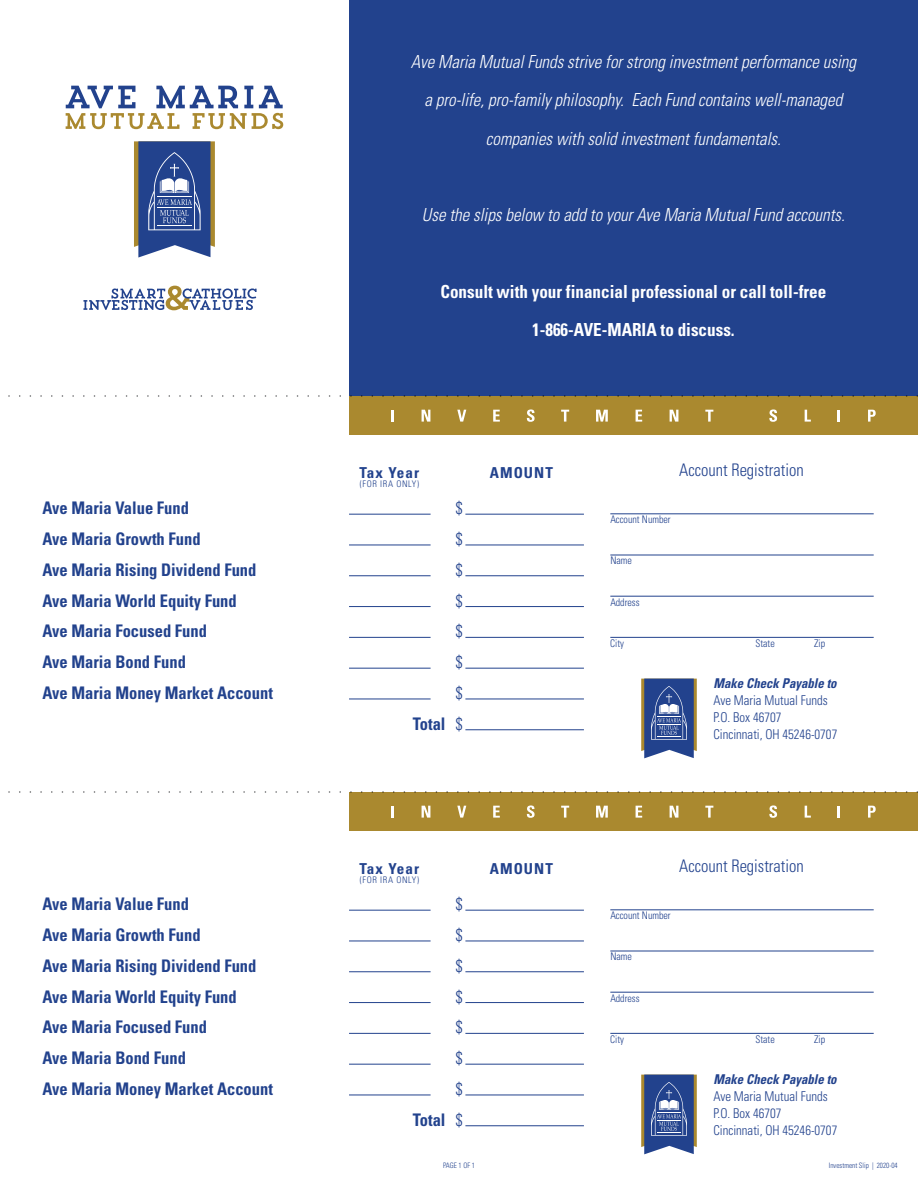
<style>
.page{position:relative;width:918px;height:1188px;background:#fff}
.page>*{position:absolute;margin:0;border:0;box-sizing:border-box;transform-origin:0 0}
.t1{font:italic 300 condensed 18px/38.2px "Univers";color:#fff;text-align:center;scale:.95 1}
.t2{font:700 condensed 18px/38.2px "Univers";color:#fff;text-align:center;scale:.95 1}
.t3{font:700 condensed 17.4px "Univers";color:#22428d;scale:.95 1}
.t4{font:300 condensed 17.4px "Univers";color:#22428d;scale:.95 1}
.t5{font:700 condensed 15.15px "Univers";letter-spacing:.07em;color:#22428d}
.t6{font:300 condensed 13.5px/16.8px "Univers";color:#22428d;scale:.95 1}
.t7{font:italic 700 condensed 13.5px "Univers";color:#22428d;scale:.95 1}
.t8{font:300 condensed 10.5px "Univers";color:#22428d;scale:.95 1}
.t9{font:300 condensed 9.15px "Univers";letter-spacing:.07em;color:#22428d}
.t10{font:300 condensed 7.5px "Univers";color:#22428d;scale:.95 1}
.s1{font-weight:300}
</style>
<div class="page">
<svg style="left:66px;top:86px;width:217px;height:43px"></svg>
<svg style="left:134px;top:141px;width:81px;height:117px;background:#526695"></svg>
<hr style="left:157px;top:207px;width:35px;height:1px;background:#fff">
<hr style="left:157px;top:197px;width:35px;height:1px;background:#fff">
<hr style="left:157px;top:226px;width:35px;height:1px;background:#fff">
<svg style="left:83px;top:286px;width:174px;height:24px"></svg>
<div style="left:349px;top:0;width:569px;height:396px;background:#22428d"></div>
<div style="left:349px;top:792px;width:569px;height:39px;background:#aa892f"></div>
<svg style="left:391px;top:806px;width:3px;height:12px"></svg>
<svg style="left:422px;top:806px;width:8px;height:12px"></svg>
<svg style="left:457px;top:806px;width:9px;height:12px"></svg>
<svg style="left:493px;top:806px;width:7px;height:12px"></svg>
<svg style="left:527px;top:805px;width:8px;height:13px"></svg>
<svg style="left:561px;top:806px;width:8px;height:12px"></svg>
<svg style="left:596px;top:806px;width:12px;height:12px"></svg>
<svg style="left:636px;top:806px;width:6px;height:12px"></svg>
<svg style="left:670px;top:806px;width:8px;height:12px"></svg>
<svg style="left:705px;top:806px;width:8px;height:12px"></svg>
<svg style="left:769px;top:805px;width:8px;height:13px"></svg>
<svg style="left:805px;top:806px;width:6px;height:12px"></svg>
<svg style="left:838px;top:806px;width:2px;height:12px"></svg>
<svg style="left:868px;top:806px;width:8px;height:12px"></svg>
<hr style="left:465px;top:1125px;width:119px;height:1px;background:#22428d">
<hr style="left:465px;top:910px;width:119px;height:1px;background:#22428d">
<hr style="left:349px;top:910px;width:82px;height:1px;background:#22428d">
<hr style="left:465px;top:941px;width:119px;height:1px;background:#22428d">
<hr style="left:349px;top:941px;width:82px;height:1px;background:#22428d">
<hr style="left:465px;top:971px;width:119px;height:1px;background:#22428d">
<hr style="left:349px;top:971px;width:82px;height:1px;background:#22428d">
<hr style="left:465px;top:1002px;width:119px;height:1px;background:#22428d">
<hr style="left:349px;top:1002px;width:82px;height:1px;background:#22428d">
<hr style="left:465px;top:1033px;width:119px;height:1px;background:#22428d">
<hr style="left:349px;top:1033px;width:82px;height:1px;background:#22428d">
<hr style="left:465px;top:1064px;width:119px;height:1px;background:#22428d">
<hr style="left:349px;top:1064px;width:82px;height:1px;background:#22428d">
<hr style="left:465px;top:1095px;width:119px;height:1px;background:#22428d">
<hr style="left:349px;top:1095px;width:82px;height:1px;background:#22428d">
<svg style="left:641px;top:1075px;width:56px;height:79px;background:#536796"></svg>
<hr style="left:610px;top:909px;width:264px;height:1px;background:#22428d">
<hr style="left:610px;top:1033px;width:264px;height:1px;background:#22428d">
<hr style="left:610px;top:992px;width:264px;height:1px;background:#22428d">
<hr style="left:610px;top:951px;width:264px;height:1px;background:#22428d">
<div style="left:349px;top:396px;width:569px;height:39px;background:#aa892f"></div>
<svg style="left:391px;top:410px;width:3px;height:12px"></svg>
<svg style="left:422px;top:410px;width:8px;height:12px"></svg>
<svg style="left:457px;top:410px;width:9px;height:12px"></svg>
<svg style="left:493px;top:410px;width:7px;height:12px"></svg>
<svg style="left:527px;top:409px;width:8px;height:13px"></svg>
<svg style="left:561px;top:410px;width:8px;height:12px"></svg>
<svg style="left:596px;top:410px;width:12px;height:12px"></svg>
<svg style="left:636px;top:410px;width:6px;height:12px"></svg>
<svg style="left:670px;top:410px;width:8px;height:12px"></svg>
<svg style="left:705px;top:410px;width:8px;height:12px"></svg>
<svg style="left:769px;top:409px;width:8px;height:13px"></svg>
<svg style="left:805px;top:410px;width:6px;height:12px"></svg>
<svg style="left:838px;top:410px;width:2px;height:12px"></svg>
<svg style="left:868px;top:410px;width:8px;height:12px"></svg>
<hr style="left:465px;top:729px;width:119px;height:1px;background:#22428d">
<hr style="left:465px;top:514px;width:119px;height:1px;background:#22428d">
<hr style="left:349px;top:514px;width:82px;height:1px;background:#22428d">
<hr style="left:465px;top:545px;width:119px;height:1px;background:#22428d">
<hr style="left:349px;top:545px;width:82px;height:1px;background:#22428d">
<hr style="left:465px;top:575px;width:119px;height:1px;background:#22428d">
<hr style="left:349px;top:575px;width:82px;height:1px;background:#22428d">
<hr style="left:465px;top:606px;width:119px;height:1px;background:#22428d">
<hr style="left:349px;top:606px;width:82px;height:1px;background:#22428d">
<hr style="left:465px;top:637px;width:119px;height:1px;background:#22428d">
<hr style="left:349px;top:637px;width:82px;height:1px;background:#22428d">
<hr style="left:465px;top:668px;width:119px;height:1px;background:#22428d">
<hr style="left:349px;top:668px;width:82px;height:1px;background:#22428d">
<hr style="left:465px;top:699px;width:119px;height:1px;background:#22428d">
<hr style="left:349px;top:699px;width:82px;height:1px;background:#22428d">
<svg style="left:641px;top:679px;width:56px;height:79px;background:#536796"></svg>
<hr style="left:610px;top:513px;width:264px;height:1px;background:#22428d">
<hr style="left:610px;top:637px;width:264px;height:1px;background:#22428d">
<hr style="left:610px;top:596px;width:264px;height:1px;background:#22428d">
<hr style="left:610px;top:555px;width:264px;height:1px;background:#22428d">
<svg style="left:8px;top:395px;width:909px;height:2px"></svg>
<svg style="left:8px;top:791px;width:909px;height:2px"></svg>
<p class="t1" style="left:411px;top:43px;width:470px">Ave Maria Mutual Funds strive for strong investment performance using a pro-life, pro-family philosophy. Each Fund contains well-managed companies with solid investment fundamentals.</p>
<p class="t1" style="left:422px;top:196px;width:447px">Use the slips below to add to your Ave Maria Mutual Fund accounts.</p>
<p class="t2" style="left:441px;top:272px;width:407px">Consult with your financial professional or call toll-free<br>1-866-AVE-MARIA to discuss.</p>
<p class="t5" style="left:359px;top:463px;width:61px">Tax Year</p>
<p class="t5" style="left:490px;top:463px;width:65px">AMOUNT</p>
<p class="t9" style="left:360px;top:478px;width:61px">(FOR IRA ONLY)</p>
<p class="t3" style="left:42px;top:497px;width:156px">Ave Maria Value Fund</p>
<p class="t4" style="left:456px;top:498px;width:9px">$</p>
<p class="t3" style="left:42px;top:528px;width:168px">Ave Maria Growth Fund</p>
<p class="t4" style="left:456px;top:528px;width:9px">$</p>
<p class="t3" style="left:42px;top:559px;width:227px">Ave Maria Rising Dividend Fund</p>
<p class="t4" style="left:456px;top:559px;width:9px">$</p>
<p class="t3" style="left:42px;top:590px;width:206px">Ave Maria World Equity Fund</p>
<p class="t4" style="left:456px;top:590px;width:9px">$</p>
<p class="t3" style="left:42px;top:621px;width:175px">Ave Maria Focused Fund</p>
<p class="t4" style="left:456px;top:621px;width:9px">$</p>
<p class="t3" style="left:42px;top:651px;width:153px">Ave Maria Bond Fund</p>
<p class="t4" style="left:456px;top:652px;width:9px">$</p>
<p class="t3" style="left:42px;top:682px;width:244px">Ave Maria Money Market Account</p>
<p class="t4" style="left:456px;top:682px;width:9px">$</p>
<p class="t3" style="left:413px;top:713px;width:54px">Total <span class="s1">$</span></p>
<p class="t5" style="left:359px;top:859px;width:61px">Tax Year</p>
<p class="t5" style="left:490px;top:859px;width:65px">AMOUNT</p>
<p class="t9" style="left:360px;top:874px;width:61px">(FOR IRA ONLY)</p>
<p class="t3" style="left:42px;top:893px;width:156px">Ave Maria Value Fund</p>
<p class="t4" style="left:456px;top:894px;width:9px">$</p>
<p class="t3" style="left:42px;top:924px;width:168px">Ave Maria Growth Fund</p>
<p class="t4" style="left:456px;top:924px;width:9px">$</p>
<p class="t3" style="left:42px;top:955px;width:227px">Ave Maria Rising Dividend Fund</p>
<p class="t4" style="left:456px;top:955px;width:9px">$</p>
<p class="t3" style="left:42px;top:986px;width:206px">Ave Maria World Equity Fund</p>
<p class="t4" style="left:456px;top:986px;width:9px">$</p>
<p class="t3" style="left:42px;top:1017px;width:175px">Ave Maria Focused Fund</p>
<p class="t4" style="left:456px;top:1017px;width:9px">$</p>
<p class="t3" style="left:42px;top:1047px;width:153px">Ave Maria Bond Fund</p>
<p class="t4" style="left:456px;top:1048px;width:9px">$</p>
<p class="t3" style="left:42px;top:1078px;width:244px">Ave Maria Money Market Account</p>
<p class="t4" style="left:456px;top:1078px;width:9px">$</p>
<p class="t3" style="left:413px;top:1109px;width:54px">Total <span class="s1">$</span></p>
<p class="t4" style="left:679px;top:460px;width:133px">Account Registration</p>
<p class="t8" style="left:610px;top:513px;width:65px">Account Number</p>
<p class="t8" style="left:610px;top:554px;width:24px">Name</p>
<p class="t8" style="left:610px;top:596px;width:32px">Address</p>
<p class="t8" style="left:610px;top:637px;width:16px">City</p>
<p class="t8" style="left:755px;top:637px;width:22px">State</p>
<p class="t8" style="left:814px;top:637px;width:13px">Zip</p>
<p class="t7" style="left:713px;top:675px;width:131px">Make Check Payable to</p>
<p class="t6" style="left:713px;top:692px;width:132px">Ave Maria Mutual Funds<br>P.O. Box 46707<br>Cincinnati, OH 45246-0707</p>
<p class="t4" style="left:679px;top:856px;width:133px">Account Registration</p>
<p class="t8" style="left:610px;top:909px;width:65px">Account Number</p>
<p class="t8" style="left:610px;top:950px;width:24px">Name</p>
<p class="t8" style="left:610px;top:992px;width:32px">Address</p>
<p class="t8" style="left:610px;top:1033px;width:16px">City</p>
<p class="t8" style="left:755px;top:1033px;width:22px">State</p>
<p class="t8" style="left:814px;top:1033px;width:13px">Zip</p>
<p class="t7" style="left:713px;top:1071px;width:131px">Make Check Payable to</p>
<p class="t6" style="left:713px;top:1088px;width:132px">Ave Maria Mutual Funds<br>P.O. Box 46707<br>Cincinnati, OH 45246-0707</p>
<p class="t10" style="left:443px;top:1161px;width:35px">PAGE 1 OF 1</p>
<p class="t10" style="left:829px;top:1161px;width:74px">Investment Slip | 2020-04</p>
</div>
